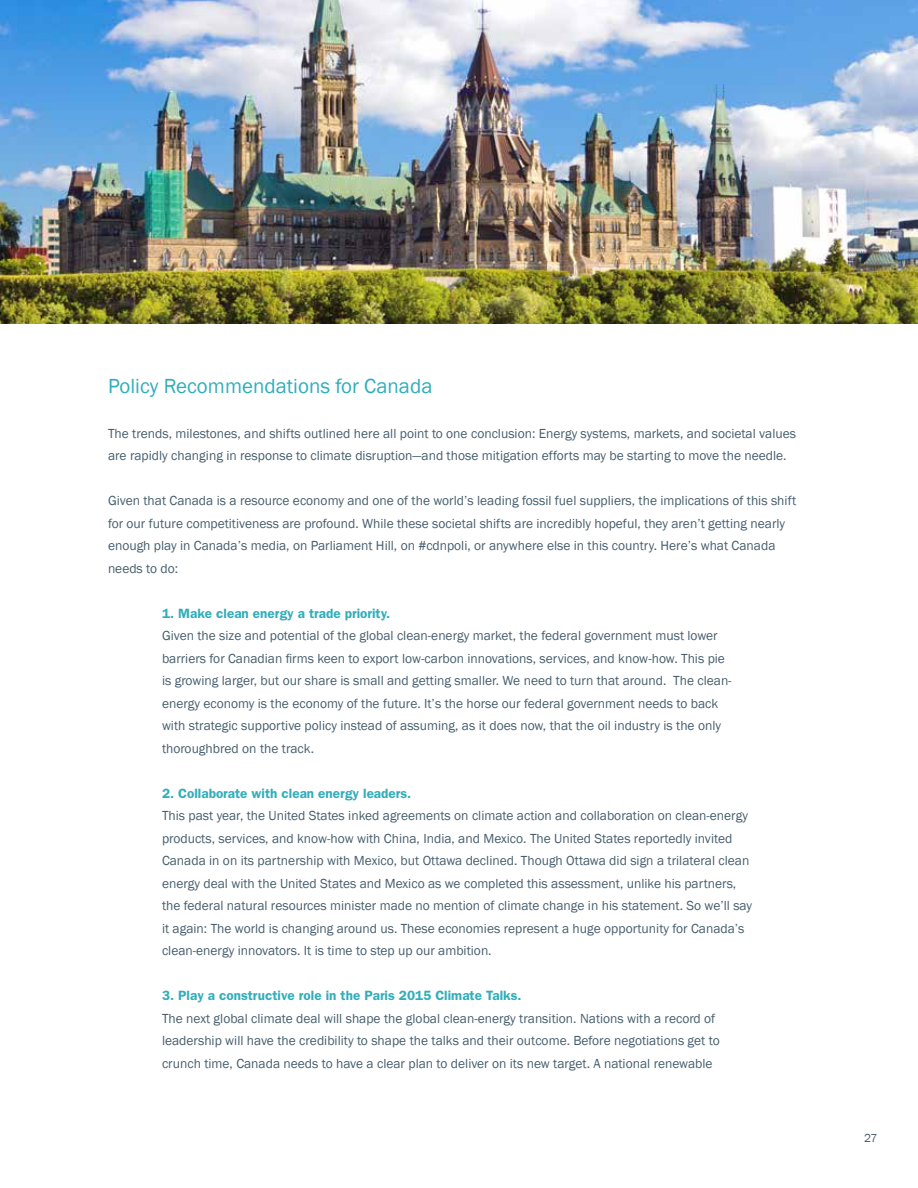
<style>
.page{position:relative;width:918px;height:1188px;background:#fff}
.page>*{position:absolute;margin:0;border:0;box-sizing:border-box;transform-origin:0 0}
.t1{font:21px "Franklin Gothic";color:#31aeba}
.t2{font:13.5px/22.5px "Franklin Gothic";color:#465e6d}
.t3{font:600 13.5px "Franklin Gothic";color:#31aeba}
.t4{font:12px "Franklin Gothic";color:#465e6d}
</style>
<div class="page">
<img style="left:0;top:0;width:918px;height:324px">
<h1 class="t1" style="left:108px;top:377px;width:326px">Policy Recommendations for Canada</h1>
<p class="t2" style="left:108px;top:423px;width:690px">The trends, milestones, and shifts outlined here all point to one conclusion: Energy systems, markets, and societal values are rapidly changing in response to climate disruption—and those mitigation efforts may be starting to move the needle.</p>
<p class="t2" style="left:108px;top:490px;width:690px">Given that Canada is a resource economy and one of the world’s leading fossil fuel suppliers, the implications of this shift for our future competitiveness are profound. While these societal shifts are incredibly hopeful, they aren’t getting nearly enough play in Canada’s media, on Parliament Hill, on #cdnpoli, or anywhere else in this country. Here’s what Canada needs to do:</p>
<p class="t3" style="left:162px;top:608px;width:230px">1. Make clean energy a trade priority.</p>
<p class="t2" style="left:162px;top:625px;width:571px">Given the size and potential of the global clean-energy market, the federal government must lower barriers for Canadian firms keen to export low-carbon innovations, services, and know-how. This pie is growing larger, but our share is small and getting smaller. We need to turn that around. The clean&shy;energy economy is the economy of the future. It’s the horse our federal government needs to back with strategic supportive policy instead of assuming, as it does now, that the oil industry is the only thoroughbred on the track.</p>
<p class="t3" style="left:162px;top:788px;width:251px">2. Collaborate with clean energy leaders.</p>
<p class="t2" style="left:162px;top:805px;width:592px">This past year, the United States inked agreements on climate action and collaboration on clean-energy products, services, and know-how with China, India, and Mexico. The United States reportedly invited Canada in on its partnership with Mexico, but Ottawa declined. Though Ottawa did sign a trilateral clean energy deal with the United States and Mexico as we completed this assessment, unlike his partners, the federal natural resources minister made no mention of climate change in his statement. So we’ll say it again: The world is changing around us. These economies represent a huge opportunity for Canada’s clean-energy innovators. It is time to step up our ambition.</p>
<p class="t3" style="left:162px;top:990px;width:361px">3. Play a constructive role in the Paris 2015 Climate Talks.</p>
<p class="t2" style="left:162px;top:1008px;width:559px">The next global climate deal will shape the global clean-energy transition. Nations with a record of leadership will have the credibility to shape the talks and their outcome. Before negotiations get to crunch time, Canada needs to have a clear plan to deliver on its new target. A national renewable</p>
<p class="t4" style="left:864px;top:1133px;width:15px">27</p>
</div>
